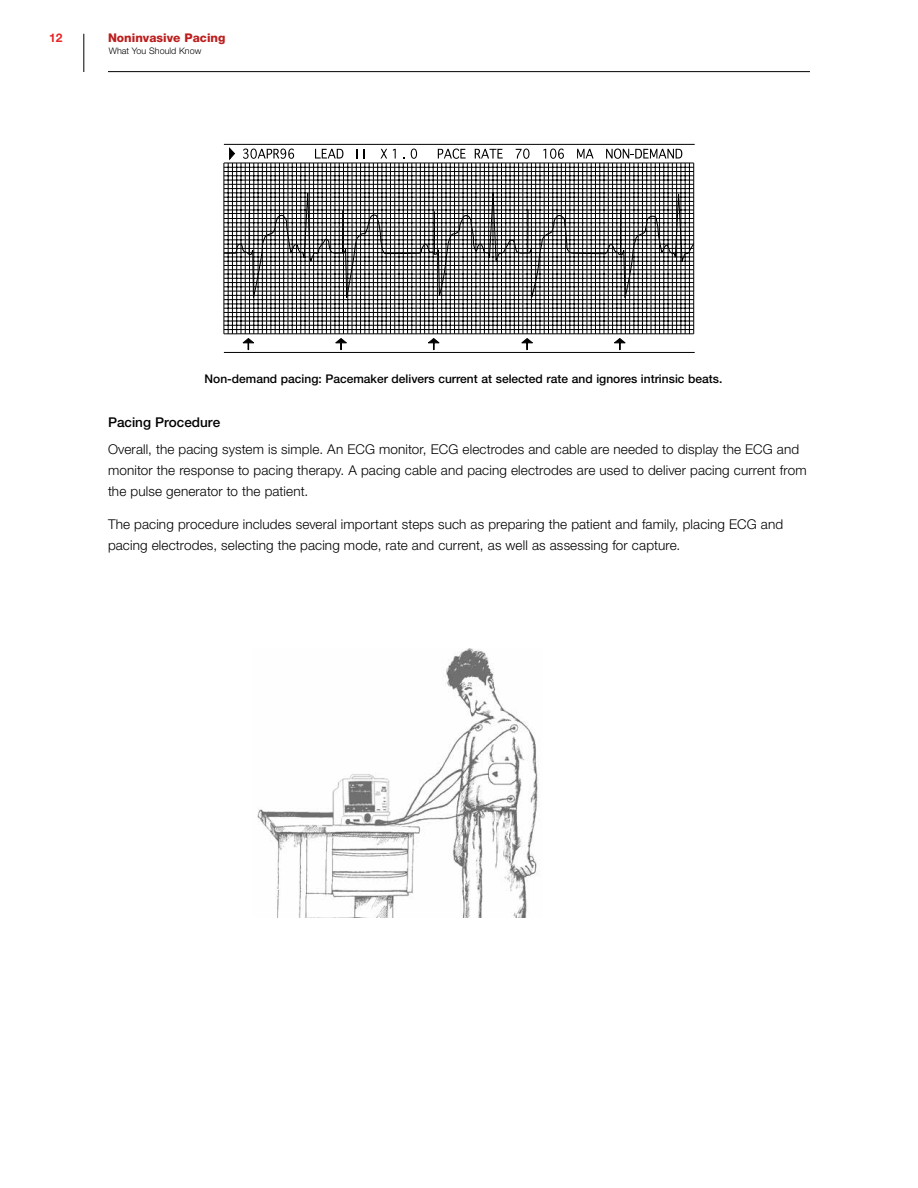
<style>
.page{position:relative;width:918px;height:1188px;background:#fff}
.page>*{position:absolute;margin:0;border:0;box-sizing:border-box;transform-origin:0 0}
.t1{font:300 13.5px/21px "Helvetica Neue LT Std";letter-spacing:.01em;color:#000}
.t2{font:500 13.5px "Helvetica Neue LT Std";color:#000}
.t3{font:500 12px "Helvetica Neue LT Std";color:#000}
.t4{font:800 12px "Helvetica Neue LT Std";color:#bb1f1e}
.t5{font:700 12px "Helvetica Neue LT Std";color:#e72528}
.t6{font:300 9px "Helvetica Neue LT Std";color:#000}
</style>
<div class="page">
<hr style="left:108px;top:71px;width:702px;height:1px;background:#000">
<hr style="left:83px;top:34px;width:1px;height:38px;background:#000">
<hr style="left:693px;top:163px;width:1px;height:171px;background:#000">
<hr style="left:672px;top:163px;width:1px;height:171px;background:#000">
<hr style="left:651px;top:163px;width:1px;height:171px;background:#000">
<hr style="left:629px;top:163px;width:1px;height:171px;background:#000">
<hr style="left:608px;top:163px;width:1px;height:171px;background:#000">
<hr style="left:587px;top:163px;width:1px;height:171px;background:#000">
<hr style="left:565px;top:163px;width:1px;height:171px;background:#000">
<hr style="left:544px;top:163px;width:1px;height:171px;background:#000">
<hr style="left:523px;top:163px;width:1px;height:171px;background:#000">
<hr style="left:501px;top:163px;width:1px;height:171px;background:#000">
<hr style="left:480px;top:163px;width:1px;height:171px;background:#000">
<hr style="left:459px;top:163px;width:1px;height:171px;background:#000">
<hr style="left:437px;top:163px;width:1px;height:171px;background:#000">
<hr style="left:416px;top:163px;width:1px;height:171px;background:#000">
<hr style="left:394px;top:163px;width:1px;height:171px;background:#000">
<hr style="left:373px;top:163px;width:1px;height:171px;background:#000">
<hr style="left:352px;top:163px;width:1px;height:171px;background:#000">
<hr style="left:330px;top:163px;width:1px;height:171px;background:#000">
<hr style="left:309px;top:163px;width:1px;height:171px;background:#000">
<hr style="left:288px;top:163px;width:1px;height:171px;background:#000">
<hr style="left:266px;top:163px;width:1px;height:171px;background:#000">
<hr style="left:245px;top:163px;width:1px;height:171px;background:#000">
<hr style="left:224px;top:163px;width:1px;height:171px;background:#000">
<hr style="left:689px;top:163px;width:1px;height:171px;background:#000">
<hr style="left:685px;top:163px;width:1px;height:171px;background:#000">
<hr style="left:681px;top:163px;width:1px;height:171px;background:#000">
<hr style="left:676px;top:163px;width:1px;height:171px;background:#000">
<hr style="left:668px;top:163px;width:1px;height:171px;background:#000">
<hr style="left:664px;top:163px;width:1px;height:171px;background:#000">
<hr style="left:659px;top:163px;width:1px;height:171px;background:#000">
<hr style="left:655px;top:163px;width:1px;height:171px;background:#000">
<hr style="left:646px;top:163px;width:1px;height:171px;background:#000">
<hr style="left:642px;top:163px;width:1px;height:171px;background:#000">
<hr style="left:638px;top:163px;width:1px;height:171px;background:#000">
<hr style="left:634px;top:163px;width:1px;height:171px;background:#000">
<hr style="left:625px;top:163px;width:1px;height:171px;background:#000">
<hr style="left:621px;top:163px;width:1px;height:171px;background:#000">
<hr style="left:617px;top:163px;width:1px;height:171px;background:#000">
<hr style="left:612px;top:163px;width:1px;height:171px;background:#000">
<hr style="left:604px;top:163px;width:1px;height:171px;background:#000">
<hr style="left:599px;top:163px;width:1px;height:171px;background:#000">
<hr style="left:595px;top:163px;width:1px;height:171px;background:#000">
<hr style="left:591px;top:163px;width:1px;height:171px;background:#000">
<hr style="left:582px;top:163px;width:1px;height:171px;background:#000">
<hr style="left:578px;top:163px;width:1px;height:171px;background:#000">
<hr style="left:574px;top:163px;width:1px;height:171px;background:#000">
<hr style="left:570px;top:163px;width:1px;height:171px;background:#000">
<hr style="left:561px;top:163px;width:1px;height:171px;background:#000">
<hr style="left:557px;top:163px;width:1px;height:171px;background:#000">
<hr style="left:553px;top:163px;width:1px;height:171px;background:#000">
<hr style="left:548px;top:163px;width:1px;height:171px;background:#000">
<hr style="left:540px;top:163px;width:1px;height:171px;background:#000">
<hr style="left:535px;top:163px;width:1px;height:171px;background:#000">
<hr style="left:531px;top:163px;width:1px;height:171px;background:#000">
<hr style="left:527px;top:163px;width:1px;height:171px;background:#000">
<hr style="left:518px;top:163px;width:1px;height:171px;background:#000">
<hr style="left:514px;top:163px;width:1px;height:171px;background:#000">
<hr style="left:510px;top:163px;width:1px;height:171px;background:#000">
<hr style="left:506px;top:163px;width:1px;height:171px;background:#000">
<hr style="left:497px;top:163px;width:1px;height:171px;background:#000">
<hr style="left:493px;top:163px;width:1px;height:171px;background:#000">
<hr style="left:488px;top:163px;width:1px;height:171px;background:#000">
<hr style="left:484px;top:163px;width:1px;height:171px;background:#000">
<hr style="left:476px;top:163px;width:1px;height:171px;background:#000">
<hr style="left:471px;top:163px;width:1px;height:171px;background:#000">
<hr style="left:467px;top:163px;width:1px;height:171px;background:#000">
<hr style="left:463px;top:163px;width:1px;height:171px;background:#000">
<hr style="left:454px;top:163px;width:1px;height:171px;background:#000">
<hr style="left:450px;top:163px;width:1px;height:171px;background:#000">
<hr style="left:446px;top:163px;width:1px;height:171px;background:#000">
<hr style="left:441px;top:163px;width:1px;height:171px;background:#000">
<hr style="left:433px;top:163px;width:1px;height:171px;background:#000">
<hr style="left:429px;top:163px;width:1px;height:171px;background:#000">
<hr style="left:424px;top:163px;width:1px;height:171px;background:#000">
<hr style="left:420px;top:163px;width:1px;height:171px;background:#000">
<hr style="left:412px;top:163px;width:1px;height:171px;background:#000">
<hr style="left:407px;top:163px;width:1px;height:171px;background:#000">
<hr style="left:403px;top:163px;width:1px;height:171px;background:#000">
<hr style="left:399px;top:163px;width:1px;height:171px;background:#000">
<hr style="left:390px;top:163px;width:1px;height:171px;background:#000">
<hr style="left:386px;top:163px;width:1px;height:171px;background:#000">
<hr style="left:382px;top:163px;width:1px;height:171px;background:#000">
<hr style="left:377px;top:163px;width:1px;height:171px;background:#000">
<hr style="left:369px;top:163px;width:1px;height:171px;background:#000">
<hr style="left:365px;top:163px;width:1px;height:171px;background:#000">
<hr style="left:360px;top:163px;width:1px;height:171px;background:#000">
<hr style="left:356px;top:163px;width:1px;height:171px;background:#000">
<hr style="left:348px;top:163px;width:1px;height:171px;background:#000">
<hr style="left:343px;top:163px;width:1px;height:171px;background:#000">
<hr style="left:339px;top:163px;width:1px;height:171px;background:#000">
<hr style="left:335px;top:163px;width:1px;height:171px;background:#000">
<hr style="left:326px;top:163px;width:1px;height:171px;background:#000">
<hr style="left:322px;top:163px;width:1px;height:171px;background:#000">
<hr style="left:318px;top:163px;width:1px;height:171px;background:#000">
<hr style="left:313px;top:163px;width:1px;height:171px;background:#000">
<hr style="left:305px;top:163px;width:1px;height:171px;background:#000">
<hr style="left:301px;top:163px;width:1px;height:171px;background:#000">
<hr style="left:296px;top:163px;width:1px;height:171px;background:#000">
<hr style="left:292px;top:163px;width:1px;height:171px;background:#000">
<hr style="left:283px;top:163px;width:1px;height:171px;background:#000">
<hr style="left:279px;top:163px;width:1px;height:171px;background:#000">
<hr style="left:275px;top:163px;width:1px;height:171px;background:#000">
<hr style="left:271px;top:163px;width:1px;height:171px;background:#000">
<hr style="left:262px;top:163px;width:1px;height:171px;background:#000">
<hr style="left:258px;top:163px;width:1px;height:171px;background:#000">
<hr style="left:254px;top:163px;width:1px;height:171px;background:#000">
<hr style="left:249px;top:163px;width:1px;height:171px;background:#000">
<hr style="left:241px;top:163px;width:1px;height:171px;background:#000">
<hr style="left:236px;top:163px;width:1px;height:171px;background:#000">
<hr style="left:232px;top:163px;width:1px;height:171px;background:#000">
<hr style="left:228px;top:163px;width:1px;height:171px;background:#000">
<hr style="left:224px;top:167px;width:470px;height:1px;background:#000">
<hr style="left:224px;top:171px;width:470px;height:1px;background:#000">
<hr style="left:224px;top:308px;width:470px;height:1px;background:#000">
<hr style="left:224px;top:316px;width:470px;height:1px;background:#000">
<hr style="left:224px;top:321px;width:470px;height:1px;background:#000">
<hr style="left:224px;top:325px;width:470px;height:1px;background:#000">
<hr style="left:224px;top:329px;width:470px;height:1px;background:#000">
<hr style="left:224px;top:163px;width:470px;height:1px;background:#000">
<hr style="left:224px;top:312px;width:470px;height:1px;background:#000">
<hr style="left:224px;top:334px;width:470px;height:1px;background:#000">
<svg style="left:242px;top:338px;width:12px;height:12px"></svg>
<svg style="left:335px;top:338px;width:12px;height:12px"></svg>
<svg style="left:614px;top:338px;width:12px;height:12px"></svg>
<svg style="left:521px;top:338px;width:12px;height:12px"></svg>
<svg style="left:428px;top:338px;width:12px;height:12px"></svg>
<svg style="left:243px;top:149px;width:51px;height:10px"></svg>
<svg style="left:315px;top:149px;width:28px;height:10px"></svg>
<svg style="left:381px;top:149px;width:6px;height:10px"></svg>
<svg style="left:393px;top:149px;width:3px;height:10px"></svg>
<svg style="left:411px;top:149px;width:6px;height:10px"></svg>
<svg style="left:438px;top:149px;width:28px;height:10px"></svg>
<svg style="left:475px;top:149px;width:28px;height:10px"></svg>
<svg style="left:516px;top:149px;width:14px;height:10px"></svg>
<svg style="left:543px;top:149px;width:21px;height:10px"></svg>
<svg style="left:577px;top:149px;width:17px;height:10px"></svg>
<svg style="left:606px;top:149px;width:76px;height:10px"></svg>
<svg style="left:230px;top:148px;width:5px;height:11px"></svg>
<svg style="left:224px;top:176px;width:471px;height:129px"></svg>
<hr style="left:224px;top:144px;width:471px;height:1px;background:#000">
<hr style="left:224px;top:352px;width:471px;height:1px;background:#000">
<img style="left:257px;top:648px;width:282px;height:270px">
<p class="t5" style="left:49px;top:31px;width:15px">12</p>
<p class="t4" style="left:108px;top:31px;width:119px">Noninvasive Pacing</p>
<p class="t6" style="left:109px;top:45px;width:94px">What You Should Know</p>
<p class="t3" style="left:205px;top:371px;width:519px">Non-demand pacing: Pacemaker delivers current at selected rate and ignores intrinsic beats.</p>
<p class="t2" style="left:108px;top:414px;width:114px">Pacing Procedure</p>
<p class="t1" style="left:108px;top:438px;width:700px">Overall, the pacing system is simple. An ECG monitor, ECG electrodes and cable are needed to display the ECG and monitor the response to pacing therapy. A pacing cable and pacing electrodes are used to deliver pacing current from the pulse generator to the patient.</p>
<p class="t1" style="left:108px;top:513px;width:677px">The pacing procedure includes several important steps such as preparing the patient and family, placing ECG and pacing electrodes, selecting the pacing mode, rate and current, as well as assessing for capture.</p>
</div>
